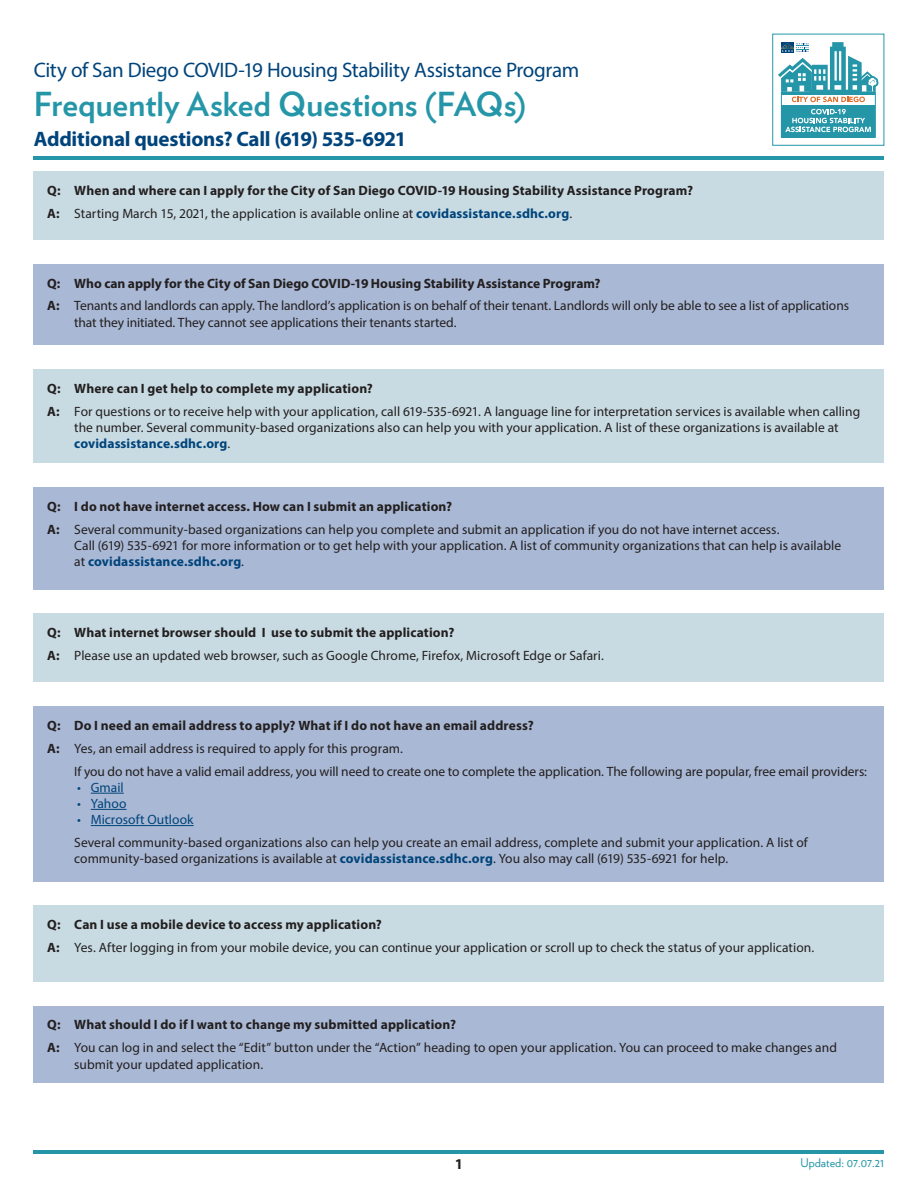
<style>
.page{position:relative;width:918px;height:1188px;background:#fff}
.page>*{position:absolute;margin:0;border:0;box-sizing:border-box;transform-origin:0 0}
.Body_Copy{font:700 33px "Verlag";color:#2496a8}
.Body_Copy-2{font:21px "Myriad Pro";letter-spacing:-.02em;color:#00447b}
.Body_Copy-3{font:700 21px "Myriad Pro";letter-spacing:-.015em;color:#00447b}
.Body_Copy-4{font:700 15px "Myriad Pro";color:#231f20}
.NEW_body_copy{font:13.5px/16.2px "Myriad Pro";color:#231f20}
.NEW_body_copy-2{font:700 13.5px "Myriad Pro";letter-spacing:.01em;color:#231f20}
.t1{font:13.5px "Myriad Pro";letter-spacing:.005em;color:#00447b}
.t2{font:12px "Verlag";color:#2496a8}
.s1{font-weight:700}
.s2{font-weight:700;color:#00447b}
</style>
<div class="page">
<hr style="left:34px;top:1150px;width:850px;height:4px;background:#2496a8">
<div style="left:34px;top:264px;width:850px;height:81px;background:#a9b8d4"></div>
<div style="left:34px;top:487px;width:850px;height:102px;background:#a9b8d4"></div>
<div style="left:34px;top:905px;width:850px;height:77px;background:#c8dbe2"></div>
<div style="left:34px;top:1006px;width:850px;height:76px;background:#a9b8d4"></div>
<div style="left:34px;top:369px;width:850px;height:94px;background:#c8dbe2"></div>
<div style="left:34px;top:171px;width:850px;height:69px;background:#c8dbe2"></div>
<div style="left:34px;top:614px;width:850px;height:68px;background:#c8dbe2"></div>
<div style="left:34px;top:706px;width:850px;height:175px;background:#a9b8d4"></div>
<hr style="left:91px;top:793px;width:33px;height:1px;background:#00447b">
<hr style="left:91px;top:809px;width:36px;height:1px;background:#00447b">
<hr style="left:91px;top:825px;width:103px;height:1px;background:#00447b">
<hr style="left:34px;top:156px;width:850px;height:4px;background:#2496a8">
<div style="left:772px;top:34px;width:112px;height:112px;background:#fff;border:1px solid #2496a8"></div>
<div style="left:781px;top:105px;width:94px;height:32px;background:#2496a8"></div>
<svg style="left:785px;top:109px;width:86px;height:23px"></svg>
<div style="left:781px;top:92px;width:95px;height:46px;border:1px solid #2496a8"></div>
<svg style="left:778px;top:42px;width:100px;height:60px"></svg>
<p class="Body_Copy-2" style="left:34px;top:57px;width:547px">City of San Diego COVID-19 Housing Stability Assistance Program</p>
<p class="Body_Copy" style="left:34px;top:78px;width:494px">Frequently Asked Questions (FAQs)</p>
<p class="Body_Copy-3" style="left:34px;top:126px;width:374px">Additional questions? Call (619) 535-6921</p>
<p class="NEW_body_copy-2" style="left:47px;top:182px;width:647px">Q: When and where can I apply for the City of San Diego COVID-19 Housing Stability Assistance Program?</p>
<p class="NEW_body_copy" style="left:47px;top:205px;width:527px"><span class="s1">A:</span> Starting March 15, 2021, the application is available online at <span class="s2">covidassistance.sdhc.org</span>.</p>
<p class="NEW_body_copy-2" style="left:47px;top:274px;width:555px">Q: Who can apply for the City of San Diego COVID-19 Housing Stability Assistance Program?</p>
<p class="NEW_body_copy" style="left:74px;top:298px;width:776px;text-indent:-27px"><span class="s1">A:</span> Tenants and landlords can apply. The landlord’s application is on behalf of their tenant. Landlords will only be able to see a list of applications that they initiated. They cannot see applications their tenants started.</p>
<p class="NEW_body_copy-2" style="left:47px;top:379px;width:327px">Q: Where can I get help to complete my application?</p>
<p class="NEW_body_copy" style="left:74px;top:403px;width:787px;text-indent:-27px"><span class="s1">A:</span> For questions or to receive help with your application, call 619-535-6921. A language line for interpretation services is available when calling the number. Several community-based organizations also can help you with your application. A list of these organizations is available at <span class="s2">covidassistance.sdhc.org</span>.</p>
<p class="NEW_body_copy-2" style="left:47px;top:497px;width:406px">Q: I do not have internet access. How can I submit an application?</p>
<p class="NEW_body_copy" style="left:74px;top:521px;width:768px;text-indent:-27px"><span class="s1">A:</span> Several community-based organizations can help you complete and submit an application if you do not have internet access.<br>Call (619) 535-6921 for more information or to get help with your application. A list of community organizations that can help is available at <span class="s2">covidassistance.sdhc.org</span>.</p>
<p class="NEW_body_copy-2" style="left:47px;top:624px;width:409px">Q: What internet browser should I use to submit the application?</p>
<p class="NEW_body_copy" style="left:47px;top:647px;width:558px"><span class="s1">A:</span> Please use an updated web browser, such as Google Chrome, Firefox, Microsoft Edge or Safari.</p>
<p class="NEW_body_copy-2" style="left:47px;top:716px;width:488px">Q: Do I need an email address to apply? What if I do not have an email address?</p>
<p class="NEW_body_copy" style="left:47px;top:740px;width:357px"><span class="s1">A:</span> Yes, an email address is required to apply for this program.</p>
<p class="NEW_body_copy" style="left:74px;top:763px;width:794px">If you do not have a valid email address, you will need to create one to complete the application. The following are popular, free email providers:</p>
<p class="t1" style="left:77px;top:779px;width:48px">• Gmail</p>
<p class="t1" style="left:77px;top:795px;width:51px">• Yahoo</p>
<p class="t1" style="left:77px;top:811px;width:118px">• Microsoft Outlook</p>
<p class="NEW_body_copy" style="left:74px;top:834px;width:735px">Several community-based organizations also can help you create an email address, complete and submit your application. A list of community-based organizations is available at <span class="s2">covidassistance.sdhc.org</span>. You also may call (619) 535-6921 for help.</p>
<p class="NEW_body_copy-2" style="left:47px;top:916px;width:336px">Q: Can I use a mobile device to access my application?</p>
<p class="NEW_body_copy" style="left:47px;top:939px;width:768px"><span class="s1">A:</span> Yes. After logging in from your mobile device, you can continue your application or scroll up to check the status of your application.</p>
<p class="NEW_body_copy-2" style="left:47px;top:1016px;width:410px">Q: What should I do if I want to change my submitted application?</p>
<p class="NEW_body_copy" style="left:74px;top:1040px;width:764px;text-indent:-27px"><span class="s1">A:</span> You can log in and select the “Edit” button under the “Action” heading to open your application. You can proceed to make changes and submit your updated application.</p>
<p class="Body_Copy-4" style="left:455px;top:1154px;width:10px">1</p>
<p class="t2" style="left:800px;top:1154px;width:85px">Updated: 07.07.21</p>
</div>
